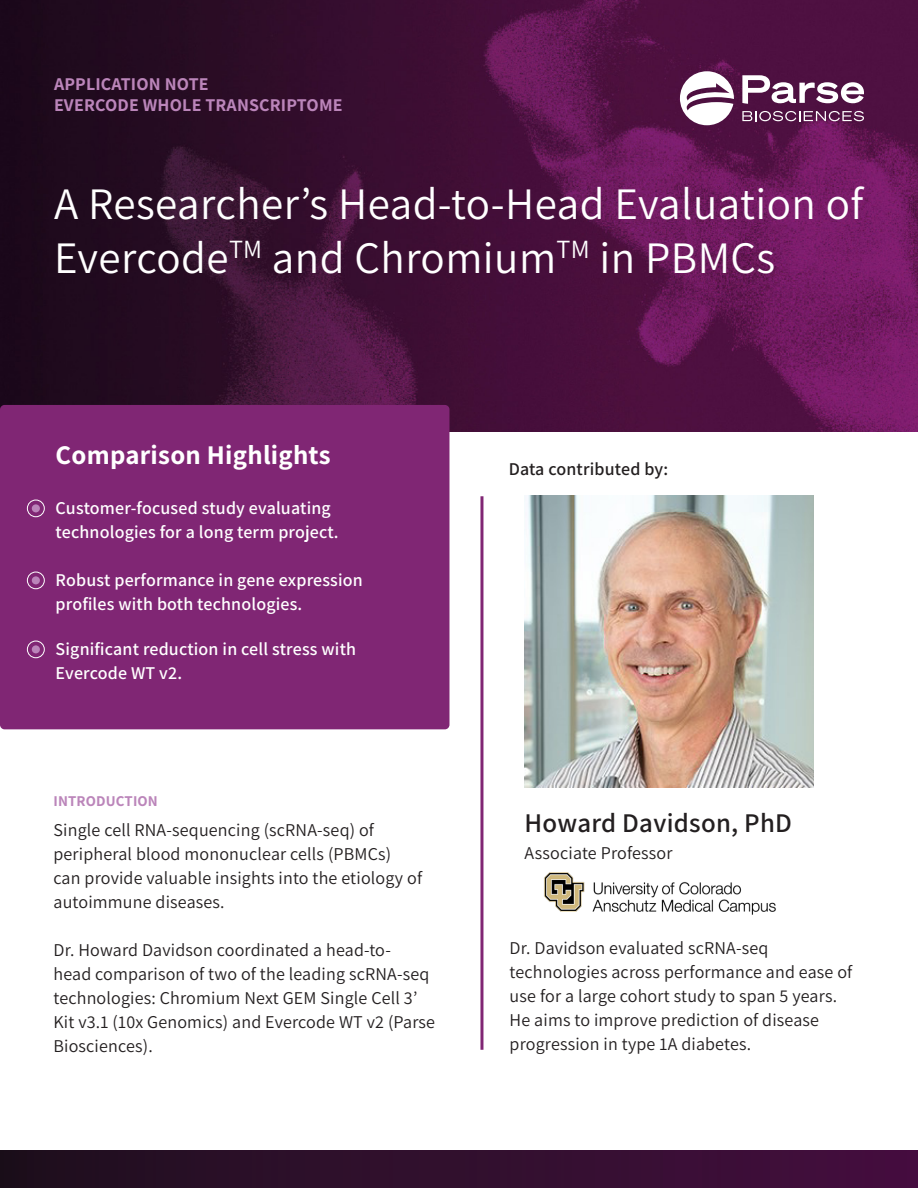
<style>
.page{position:relative;width:918px;height:1188px;background:#fff}
.page>*{position:absolute;margin:0;border:0;box-sizing:border-box;transform-origin:0 0}
.t1{font:45px/54px "Assistant";letter-spacing:.01em;color:#fff}
.t2{font:700 27px "Assistant";letter-spacing:.01em;color:#fff}
.t3{font:600 27px "Assistant";letter-spacing:.01em;color:#231f20}
.t4{font:18px/24px "Assistant";letter-spacing:.01em;color:#231f20}
.t5{font:600 18px/24px "Assistant";letter-spacing:.01em;color:#fff}
.t6{font:700 18px/21.6px "Assistant";letter-spacing:.01em;color:#bb85ba}
.t7{font:600 18px "Assistant";letter-spacing:.01em;color:#231f20}
.t8{font:700 15px "Assistant";letter-spacing:.01em;color:#bb85ba}
</style>
<div class="page">
<img style="left:0;top:0;width:918px;height:432px">
<div style="left:0;top:405px;width:449px;height:324px;background:#802674;border-radius:5px"></div>
<div style="left:0;top:1150px;width:918px;height:38px;background:linear-gradient(to right,#1e0f1d,#450e3f)"></div>
<div style="left:32px;top:504px;width:8px;height:8px;background:#bb85ba;border-radius:50%"></div>
<div style="left:27px;top:500px;width:18px;height:17px;border:1px solid #fff;border-radius:50%"></div>
<svg style="left:680px;top:71px;width:54px;height:54px"></svg>
<svg style="left:742px;top:111px;width:122px;height:10px"></svg>
<svg style="left:742px;top:75px;width:122px;height:29px"></svg>
<img style="left:544px;top:872px;width:232px;height:43px">
<img style="left:525px;top:496px;width:289px;height:291px">
<div style="left:32px;top:576px;width:8px;height:8px;background:#bb85ba;border-radius:50%"></div>
<div style="left:27px;top:572px;width:18px;height:17px;border:1px solid #fff;border-radius:50%"></div>
<div style="left:32px;top:645px;width:8px;height:8px;background:#bb85ba;border-radius:50%"></div>
<div style="left:27px;top:641px;width:18px;height:17px;border:1px solid #fff;border-radius:50%"></div>
<hr style="left:480px;top:496px;width:3px;height:554px;background:#802674">
<p class="t6" style="left:54px;top:72px;width:290px">APPLICATION NOTE<br>EVERCODE WHOLE TRANSCRIPTOME</p>
<p class="t1" style="left:54px;top:174px;width:811px">A Researcher’s Head-to-Head Evaluation of<br>Evercode<sup>TM</sup> and Chromium<sup>TM</sup> in PBMCs</p>
<p class="t2" style="left:56px;top:437px;width:277px">Comparison Highlights</p>
<p class="t5" style="left:56px;top:495px;width:285px">Customer-focused study evaluating technologies for a long term project.</p>
<p class="t5" style="left:56px;top:567px;width:309px">Robust performance in gene expression profiles with both technologies.</p>
<p class="t5" style="left:56px;top:636px;width:302px">Significant reduction in cell stress with<br>Evercode WT v2.</p>
<p class="t8" style="left:53px;top:791px;width:106px">INTRODUCTION</p>
<p class="t4" style="left:53px;top:817px;width:370px">Single cell RNA-sequencing (scRNA-seq) of peripheral blood mononuclear cells (PBMCs) can provide valuable insights into the etiology of autoimmune diseases.</p>
<p class="t4" style="left:53px;top:937px;width:383px">Dr. Howard Davidson coordinated a head-to-<br>head comparison of two of the leading scRNA-seq technologies: Chromium Next GEM Single Cell 3’ Kit v3.1 (10x Genomics) and Evercode WT v2 (Parse Biosciences).</p>
<p class="t7" style="left:509px;top:456px;width:161px">Data contributed by:</p>
<p class="t3" style="left:525px;top:805px;width:269px">Howard Davidson, PhD</p>
<p class="t4" style="left:525px;top:840px;width:149px">Associate Professor</p>
<p class="t4" style="left:510px;top:935px;width:344px">Dr. Davidson evaluated scRNA-seq technologies across performance and ease of use for a large cohort study to span 5 years.<br>He aims to improve prediction of disease progression in type 1A diabetes.</p>
</div>
